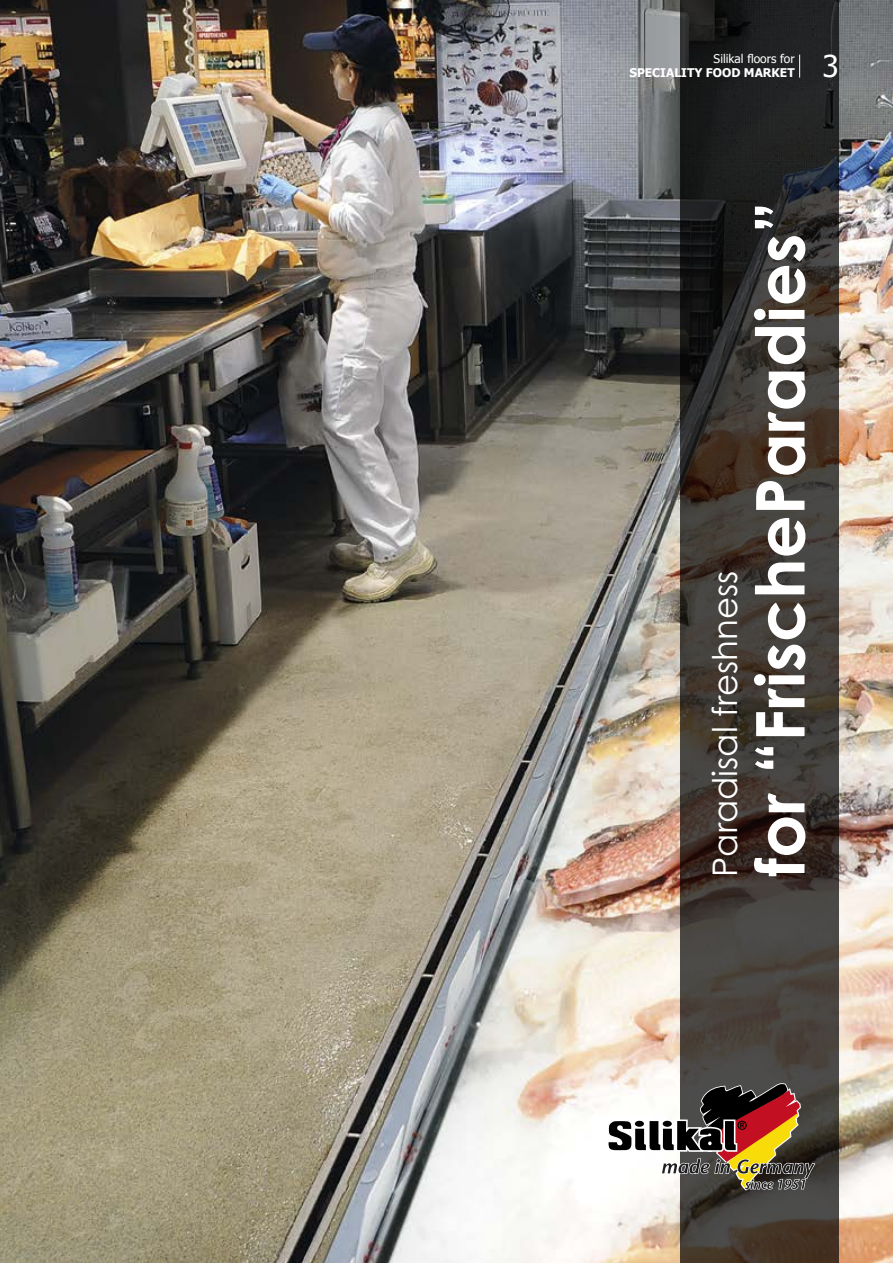
<style>
.page{position:relative;width:893px;height:1263px;background:#fff}
.page>*{position:absolute;margin:0;border:0;box-sizing:border-box;transform-origin:0 0}
.t1{font:700 67.35px "Century Gothic";color:#fff}
.t2{font:34.05px "Century Gothic";color:#fff}
.t3{font:30px "Tahoma";color:#fff}
.t4{font:700 12px "Tahoma";color:#fff}
.t5{font:12px "Tahoma";color:#fff}
</style>
<div class="page">
<img style="left:0;top:0;width:893px;height:1263px">
<svg style="left:680px;top:0;width:159px;height:1263px"></svg>
<svg style="left:604px;top:1081px;width:212px;height:182px"></svg>
<svg style="left:799px;top:55px;width:1px;height:23px"></svg>
<p class="t5" style="left:714px;top:51px;width:83px">Silikal floors for</p>
<p class="t4" style="left:629px;top:64px;width:167px">SPECIALITY FOOD MARKET</p>
<p class="t3" style="left:823px;top:46px;width:18px">3</p>
<p class="t2" style="left:704px;top:877px;width:307px;rotate:-90deg">Paradisal freshness</p>
<p class="t1" style="left:738px;top:877px;width:677px;rotate:-90deg">for “FrischeParadies”</p>
</div>
